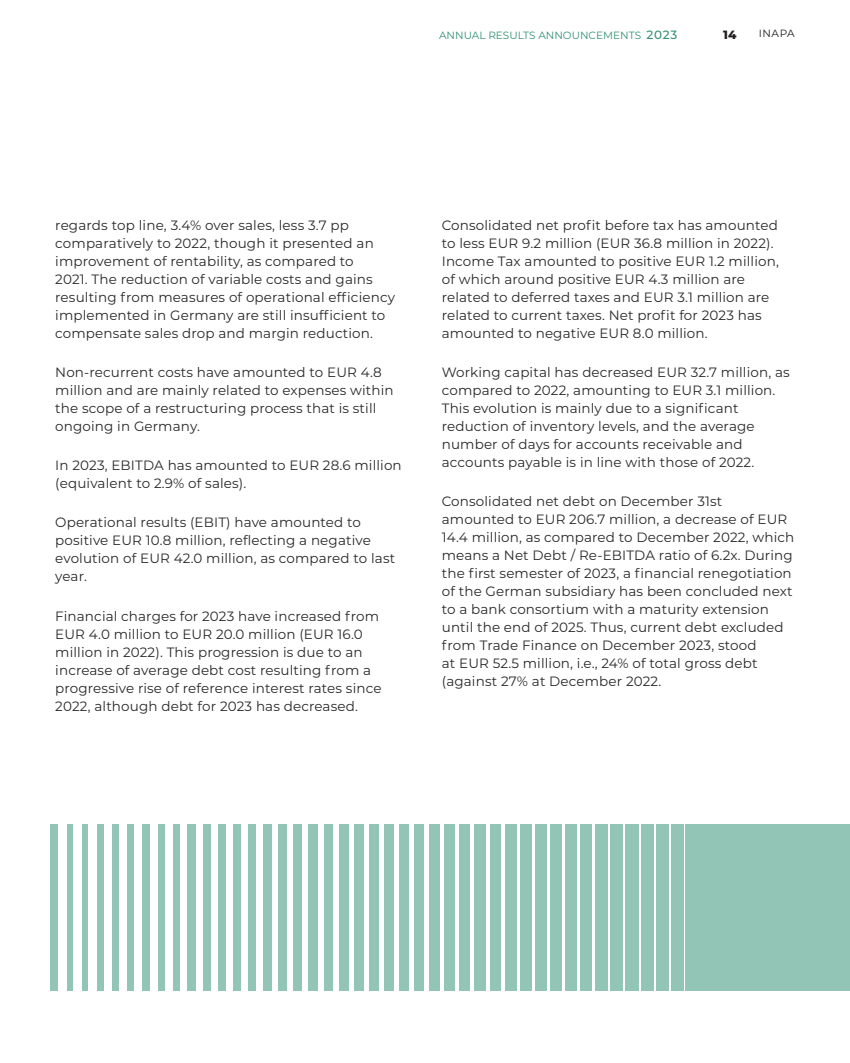
<style>
.page{position:relative;width:850px;height:1063px;background:#fff}
.page>*{position:absolute;margin:0;border:0;box-sizing:border-box;transform-origin:0 0}
.t1{font:13.5px/18px "Montserrat";letter-spacing:.01em;color:#282828}
.t2{font:800 12px "Montserrat";color:#231f20}
.t3{font:10.5px "Montserrat";color:#339175}
.t4{font:10.5px "Montserrat";letter-spacing:.05em;color:#231f20}
.s1{font-weight:500;font-size:12px}
</style>
<div class="page">
<div style="left:51px;top:824px;width:799px;height:167px;background:#92c5b5"></div>
<div style="left:58px;top:822px;width:9px;height:171px;background:#fff"></div>
<div style="left:74px;top:822px;width:8px;height:171px;background:#fff"></div>
<div style="left:89px;top:822px;width:8px;height:171px;background:#fff"></div>
<div style="left:104px;top:822px;width:8px;height:171px;background:#fff"></div>
<div style="left:119px;top:822px;width:8px;height:171px;background:#fff"></div>
<div style="left:135px;top:822px;width:7px;height:171px;background:#fff"></div>
<div style="left:150px;top:822px;width:7px;height:171px;background:#fff"></div>
<div style="left:165px;top:822px;width:7px;height:171px;background:#fff"></div>
<div style="left:180px;top:822px;width:7px;height:171px;background:#fff"></div>
<div style="left:196px;top:822px;width:7px;height:171px;background:#fff"></div>
<div style="left:211px;top:822px;width:7px;height:171px;background:#fff"></div>
<div style="left:226px;top:822px;width:7px;height:171px;background:#fff"></div>
<div style="left:242px;top:822px;width:6px;height:171px;background:#fff"></div>
<div style="left:257px;top:822px;width:6px;height:171px;background:#fff"></div>
<div style="left:272px;top:822px;width:6px;height:171px;background:#fff"></div>
<div style="left:287px;top:822px;width:6px;height:171px;background:#fff"></div>
<div style="left:303px;top:822px;width:5px;height:171px;background:#fff"></div>
<div style="left:318px;top:822px;width:5px;height:171px;background:#fff"></div>
<div style="left:333px;top:822px;width:5px;height:171px;background:#fff"></div>
<hr style="left:349px;top:822px;width:4px;height:171px;background:#fff">
<div style="left:364px;top:822px;width:5px;height:171px;background:#fff"></div>
<div style="left:379px;top:822px;width:5px;height:171px;background:#fff"></div>
<div style="left:394px;top:822px;width:5px;height:171px;background:#fff"></div>
<hr style="left:410px;top:822px;width:4px;height:171px;background:#fff">
<hr style="left:425px;top:822px;width:4px;height:171px;background:#fff">
<hr style="left:440px;top:822px;width:4px;height:171px;background:#fff">
<hr style="left:455px;top:822px;width:4px;height:171px;background:#fff">
<hr style="left:471px;top:822px;width:3px;height:171px;background:#fff">
<hr style="left:486px;top:822px;width:3px;height:171px;background:#fff">
<hr style="left:501px;top:822px;width:3px;height:171px;background:#fff">
<hr style="left:517px;top:822px;width:2px;height:171px;background:#fff">
<hr style="left:532px;top:822px;width:3px;height:171px;background:#fff">
<hr style="left:547px;top:822px;width:3px;height:171px;background:#fff">
<hr style="left:562px;top:822px;width:3px;height:171px;background:#fff">
<hr style="left:578px;top:822px;width:2px;height:171px;background:#fff">
<hr style="left:593px;top:822px;width:2px;height:171px;background:#fff">
<hr style="left:608px;top:822px;width:2px;height:171px;background:#fff">
<hr style="left:623px;top:822px;width:2px;height:171px;background:#fff">
<hr style="left:639px;top:822px;width:1px;height:171px;background:#fff">
<hr style="left:654px;top:822px;width:1px;height:171px;background:#fff">
<hr style="left:669px;top:822px;width:1px;height:171px;background:#fff">
<p class="t3" style="left:439px;top:28px;width:240px">ANNUAL RESULTS ANNOUNCEMENTS <span class="s1">2023</span></p>
<p class="t2" style="left:723px;top:25px;width:15px">14</p>
<p class="t4" style="left:759px;top:26px;width:37px">INAPA</p>
<p class="t1" style="left:55px;top:215px;width:341px">regards top line, 3.4% over sales, less 3.7 pp comparatively to 2022, though it presented an improvement of rentability, as compared to<br>2021. The reduction of variable costs and gains resulting from measures of operational efficiency implemented in Germany are still insufficient to compensate sales drop and margin reduction.</p>
<p class="t1" style="left:55px;top:362px;width:340px">Non-recurrent costs have amounted to EUR 4.8 million and are mainly related to expenses within the scope of a restructuring process that is still ongoing in Germany.</p>
<p class="t1" style="left:55px;top:456px;width:348px">In 2023, EBITDA has amounted to EUR 28.6 million (equivalent to 2.9% of sales).</p>
<p class="t1" style="left:55px;top:513px;width:341px">Operational results (EBIT) have amounted to positive EUR 10.8 million, reflecting a negative evolution of EUR 42.0 million, as compared to last year.</p>
<p class="t1" style="left:55px;top:606px;width:328px">Financial charges for 2023 have increased from EUR 4.0 million to EUR 20.0 million (EUR 16.0 million in 2022). This progression is due to an increase of average debt cost resulting from a progressive rise of reference interest rates since 2022, although debt for 2023 has decreased.</p>
<p class="t1" style="left:442px;top:215px;width:339px">Consolidated net profit before tax has amounted to less EUR 9.2 million (EUR 36.8 million in 2022).<br>Income Tax amounted to positive EUR 1.2 million, of which around positive EUR 4.3 million are related to deferred taxes and EUR 3.1 million are related to current taxes. Net profit for 2023 has amounted to negative EUR 8.0 million.</p>
<p class="t1" style="left:442px;top:362px;width:349px">Working capital has decreased EUR 32.7 million, as compared to 2022, amounting to EUR 3.1 million.<br>This evolution is mainly due to a significant reduction of inventory levels, and the average number of days for accounts receivable and accounts payable is in line with those of 2022.</p>
<p class="t1" style="left:442px;top:492px;width:354px">Consolidated net debt on December 31st amounted to EUR 206.7 million, a decrease of EUR 14.4 million, as compared to December 2022, which means a Net Debt / Re-EBITDA ratio of 6.2x. During the first semester of 2023, a financial renegotiation of the German subsidiary has been concluded next to a bank consortium with a maturity extension until the end of 2025. Thus, current debt excluded from Trade Finance on December 2023, stood<br>at EUR 52.5 million, i.e., 24% of total gross debt (against 27% at December 2022.</p>
</div>
